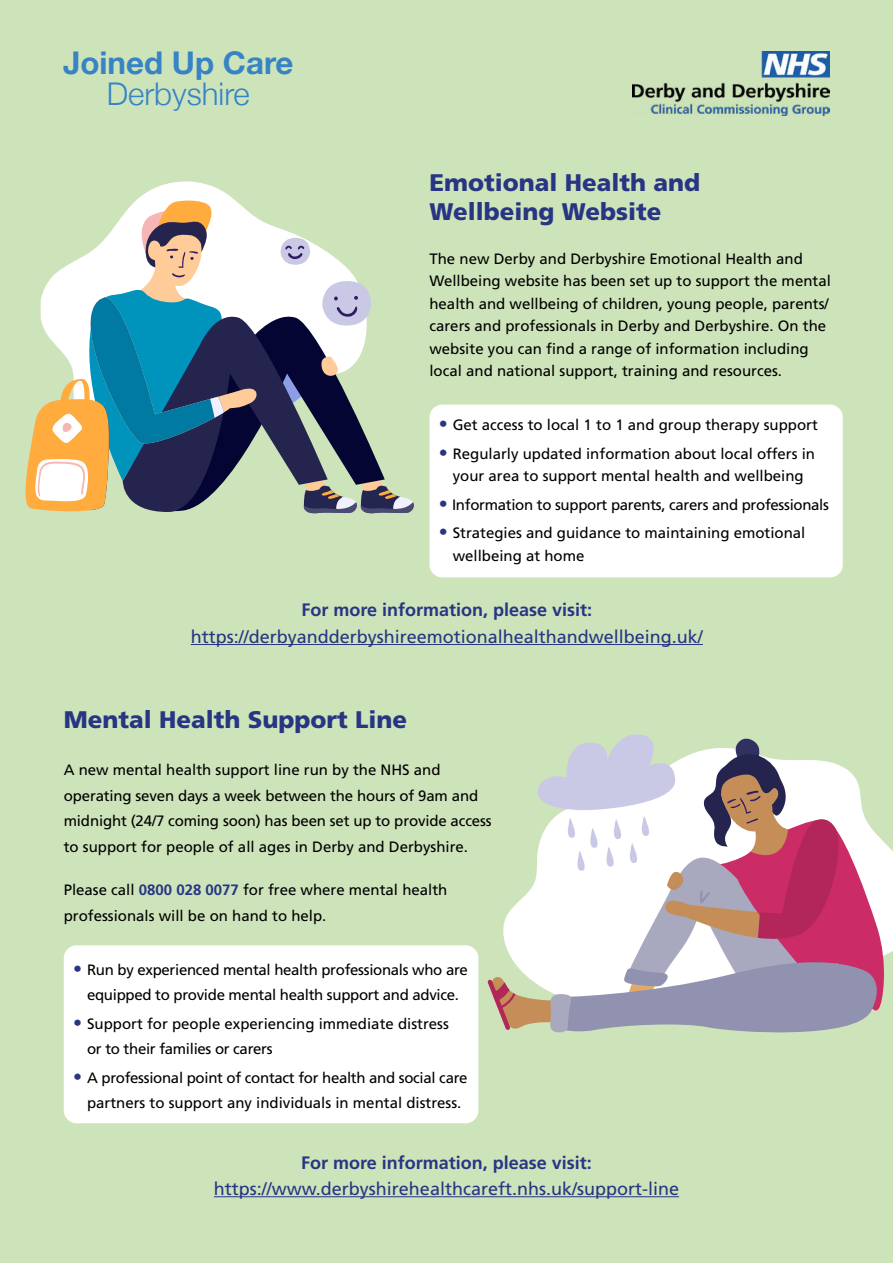
<style>
.page{position:relative;width:893px;height:1263px;background:#cde3ba}
.page>*{position:absolute;margin:0;border:0;box-sizing:border-box;transform-origin:0 0}
.t1{font:700 31.2px "Helvetica Neue";color:#3783c5}
.t2{font:300 31.2px "Helvetica Neue";color:#3783c5}
.t3{font:900 24px/28.8px "Frutiger LT Std";color:#283583}
.t4{font:18px "Frutiger LT Std";color:#283583}
.t5{font:700 18px "Frutiger LT Std";color:#283583}
.t6{font:15px/22.5px "Frutiger LT Std";color:#000}
.t7{font:15px/25.5px "Frutiger LT Std";letter-spacing:-.02em;color:#000;text-align:center}
.s1{font-weight:300;font-size:18px;color:#283583}
.s2{font-weight:700;color:#283583}
</style>
<div class="page">
<div style="left:64px;top:945px;width:414px;height:178px;background:#fff;border-radius:13px"></div>
<div style="left:429px;top:405px;width:414px;height:172px;background:#fff;border-radius:13px"></div>
<hr style="left:191px;top:644px;width:512px;height:1px;background:#283583">
<svg style="left:138px;top:181px;width:95px;height:18px;fill:#fff"></svg>
<svg style="left:25px;top:199px;width:389px;height:315px"></svg>
<hr style="left:214px;top:1196px;width:465px;height:1px;background:#283583">
<svg style="left:487px;top:734px;width:402px;height:299px"></svg>
<img style="left:633px;top:51px;width:196px;height:64px">
<h1 class="t1" style="left:63px;top:38px;width:232px">Joined Up Care</h1>
<h1 class="t2" style="left:107px;top:69px;width:145px">Derbyshire</h1>
<h2 class="t3" style="left:429px;top:168px;width:272px">Emotional Health and<br>Wellbeing Website</h2>
<p class="t6" style="left:429px;top:247px;width:403px">The new Derby and Derbyshire Emotional Health and Wellbeing website has been set up to support the mental health and wellbeing of children, young people, parents/ carers and professionals in Derby and Derbyshire. On the website you can find a range of information including local and national support, training and resources.</p>
<p class="t6" style="left:439px;top:414px;width:381px"><span class="s1">•</span> Get access to local 1 to 1 and group therapy support</p>
<p class="t6" style="left:439px;top:442px;width:378px;text-align:center"><span class="s1">•</span> Regularly updated information about local offers in your area to support mental health and wellbeing</p>
<p class="t7" style="left:439px;top:492px;width:392px"><span class="s1">•</span> Information to support parents, carers and professionals</p>
<p class="t6" style="left:453px;top:522px;width:354px;text-indent:-14px"><span class="s1">•</span> Strategies and guidance to maintaining emotional wellbeing at home</p>
<p class="t5" style="left:301px;top:599px;width:292px">For more information, please visit:</p>
<p class="t4" style="left:191px;top:626px;width:514px">https://derbyandderbyshireemotionalhealthandwellbeing.uk/</p>
<h2 class="t3" style="left:64px;top:705px;width:345px">Mental Health Support Line</h2>
<p class="t6" style="left:64px;top:757px;width:429px;line-height:25.5px">A new mental health support line run by the NHS and operating seven days a week between the hours of 9am and midnight (24/7 coming soon) has been set up to provide access to support for people of all ages in Derby and Derbyshire.</p>
<p class="t6" style="left:64px;top:877px;width:385px;line-height:25.5px">Please call <span class="s2">0800 028 0077</span> for free where mental health professionals will be on hand to help.</p>
<p class="t7" style="left:73px;top:957px;width:396px"><span class="s1">•</span> Run by experienced mental health professionals who are equipped to provide mental health support and advice.</p>
<p class="t6" style="left:87px;top:1011px;width:363px;line-height:25.5px;text-indent:-14px"><span class="s1">•</span> Support for people experiencing immediate distress or to their families or carers</p>
<p class="t6" style="left:73px;top:1065px;width:396px;line-height:25.5px;text-align:center"><span class="s1">•</span> A professional point of contact for health and social care partners to support any individuals in mental distress.</p>
<p class="t5" style="left:301px;top:1152px;width:292px">For more information, please visit:</p>
<p class="t4" style="left:214px;top:1178px;width:467px">https://www.derbyshirehealthcareft.nhs.uk/support-line</p>
</div>
